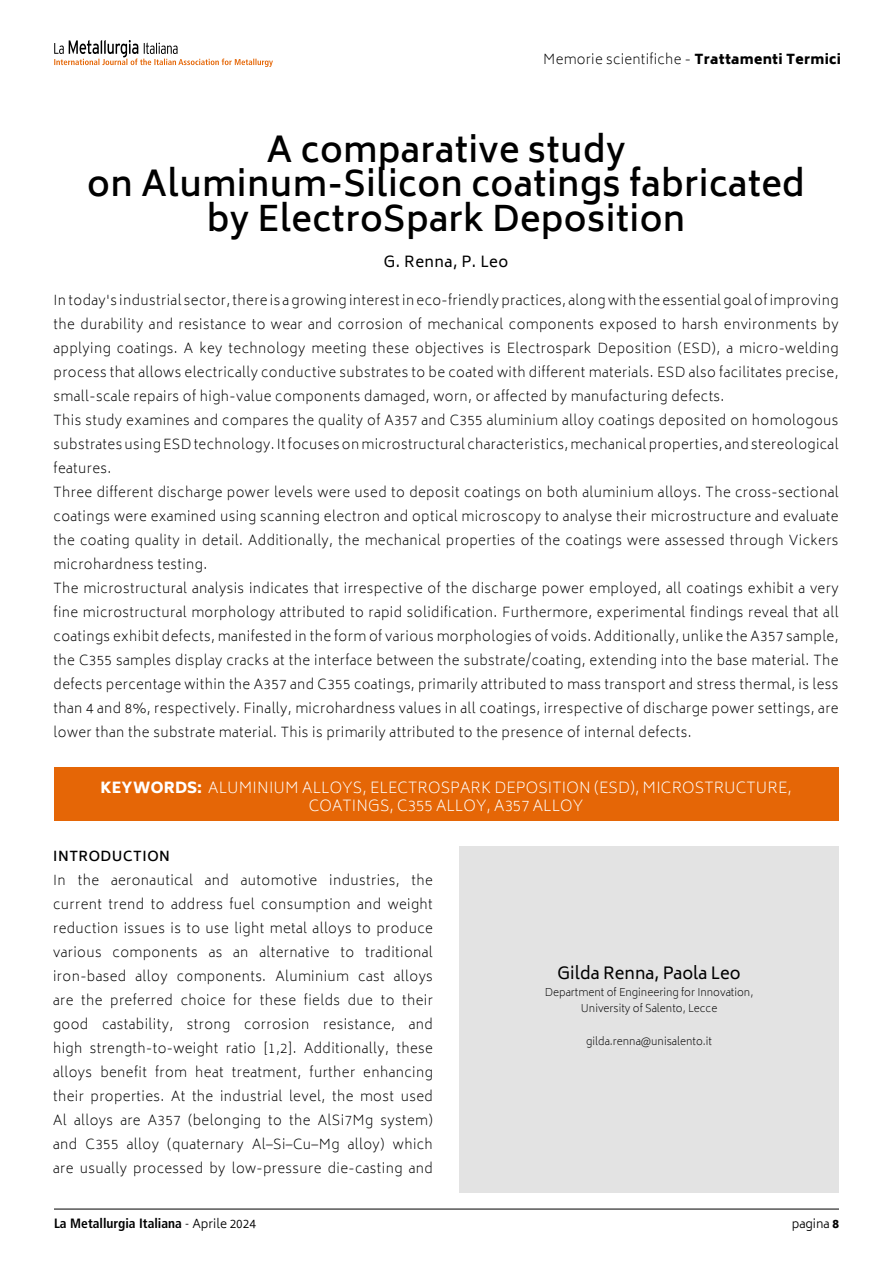
<style>
.page{position:relative;width:893px;height:1263px;background:#fff}
.page>*{position:absolute;margin:0;border:0;box-sizing:border-box;transform-origin:0 0}
.t1{font:600 34.5px/34.5px "Biryani";letter-spacing:.01em;color:#000;text-align:center}
.t2{font:16.5px "Biryani";color:#000}
.t3{font:200 15px/18px "Biryani";letter-spacing:.01em;color:#fff;text-align:center}
.t4{font:15px "Biryani";letter-spacing:.03em;color:#000}
.t5{font:200 13.5px/24px "Biryani";letter-spacing:.03em;color:#000;text-align:justify}
.t6{font:700 condensed 13.5px "Frutiger LT Std";color:#000}
.t7{font:600 13.5px "Biryani";letter-spacing:.04em;color:#000}
.t8{font:300 12px "Biryani";color:#000}
.t9{font:200 10.5px/16.5px "Biryani";color:#000;text-align:center}
.s1{font-weight:800}
.s2{font-weight:300}
.s3{font-family:"Biryani";font-weight:300;font-stretch:normal;font-size:12px}
</style>
<div class="page">
<hr style="left:54px;top:1209px;width:785px;height:1px;background:#000">
<svg style="left:54px;top:40px;width:219px;height:27px"></svg>
<div style="left:459px;top:846px;width:380px;height:347px;background:#e3e3e3"></div>
<div style="left:54px;top:767px;width:784px;height:54px;background:#e56606"></div>
<p class="t5" style="left:543px;top:48px;width:299px">Memorie scientifiche - <span class="s1">Trattamenti Termici</span></p>
<h1 class="t1" style="left:87px;top:132px;width:719px">A comparative study<br>on Aluminum-Silicon coatings fabricated by ElectroSpark Deposition</h1>
<p class="t4" style="left:384px;top:253px;width:126px">G. Renna, P. Leo</p>
<p class="t5" style="left:54px;top:289px;width:786px;text-align:left">In today's industrial sector, there is a growing interest in eco-friendly practices, along with the essential goal of improving the durability and resistance to wear and corrosion of mechanical components exposed to harsh environments by applying coatings. A key technology meeting these objectives is Electrospark Deposition (ESD), a micro-welding process that allows electrically conductive substrates to be coated with different materials. ESD also facilitates precise, small-scale repairs of high-value components damaged, worn, or affected by manufacturing defects.<br>This study examines and compares the quality of A357 and C355 aluminium alloy coatings deposited on homologous substrates using ESD technology. It focuses on microstructural characteristics, mechanical properties, and stereological features.<br>Three different discharge power levels were used to deposit coatings on both aluminium alloys. The cross-sectional coatings were examined using scanning electron and optical microscopy to analyse their microstructure and evaluate the coating quality in detail. Additionally, the mechanical properties of the coatings were assessed through Vickers microhardness testing.<br>The microstructural analysis indicates that irrespective of the discharge power employed, all coatings exhibit a very fine microstructural morphology attributed to rapid solidification. Furthermore, experimental findings reveal that all coatings exhibit defects, manifested in the form of various morphologies of voids. Additionally, unlike the A357 sample, the C355 samples display cracks at the interface between the substrate/coating, extending into the base material. The defects percentage within the A357 and C355 coatings, primarily attributed to mass transport and stress thermal, is less than 4 and 8%, respectively. Finally, microhardness values in all coatings, irrespective of discharge power settings, are lower than the substrate material. This is primarily attributed to the presence of internal defects.</p>
<p class="t3" style="left:101px;top:779px;width:693px"><span class="s1">KEYWORDS:</span> ALUMINIUM ALLOYS, ELECTROSPARK DEPOSITION (ESD), MICROSTRUCTURE,<br>COATINGS, C355 ALLOY, A357 ALLOY</p>
<p class="t7" style="left:53px;top:849px;width:118px">INTRODUCTION</p>
<p class="t5" style="left:53px;top:868px;width:381px">In the aeronautical and automotive industries, the current trend to address fuel consumption and weight reduction issues is to use light metal alloys to produce various components as an alternative to traditional iron-based alloy components. Aluminium cast alloys are the preferred choice for these fields due to their good castability, strong corrosion resistance, and high strength-to-weight ratio [1,2]. Additionally, these alloys benefit from heat treatment, further enhancing their properties. At the industrial level, the most used Al alloys are A357 (belonging to the AlSi7Mg system) and C355 alloy (quaternary Al–Si–Cu–Mg alloy) which are usually processed by low-pressure die-casting and</p>
<p class="t2" style="left:557px;top:964px;width:185px">Gilda Renna, Paola Leo</p>
<p class="t9" style="left:545px;top:984px;width:210px">Department of Engineering for Innovation,<br>University of Salento, Lecce</p>
<p class="t9" style="left:586px;top:1033px;width:127px">gilda.renna@unisalento.it</p>
<p class="t6" style="left:54px;top:1216px;width:204px">La Metallurgia Italiana <span class="s2">-</span> <span class="s3">Aprile 2024</span></p>
<p class="t8" style="left:792px;top:1217px;width:49px">pagina <span class="s1">8</span></p>
</div>
